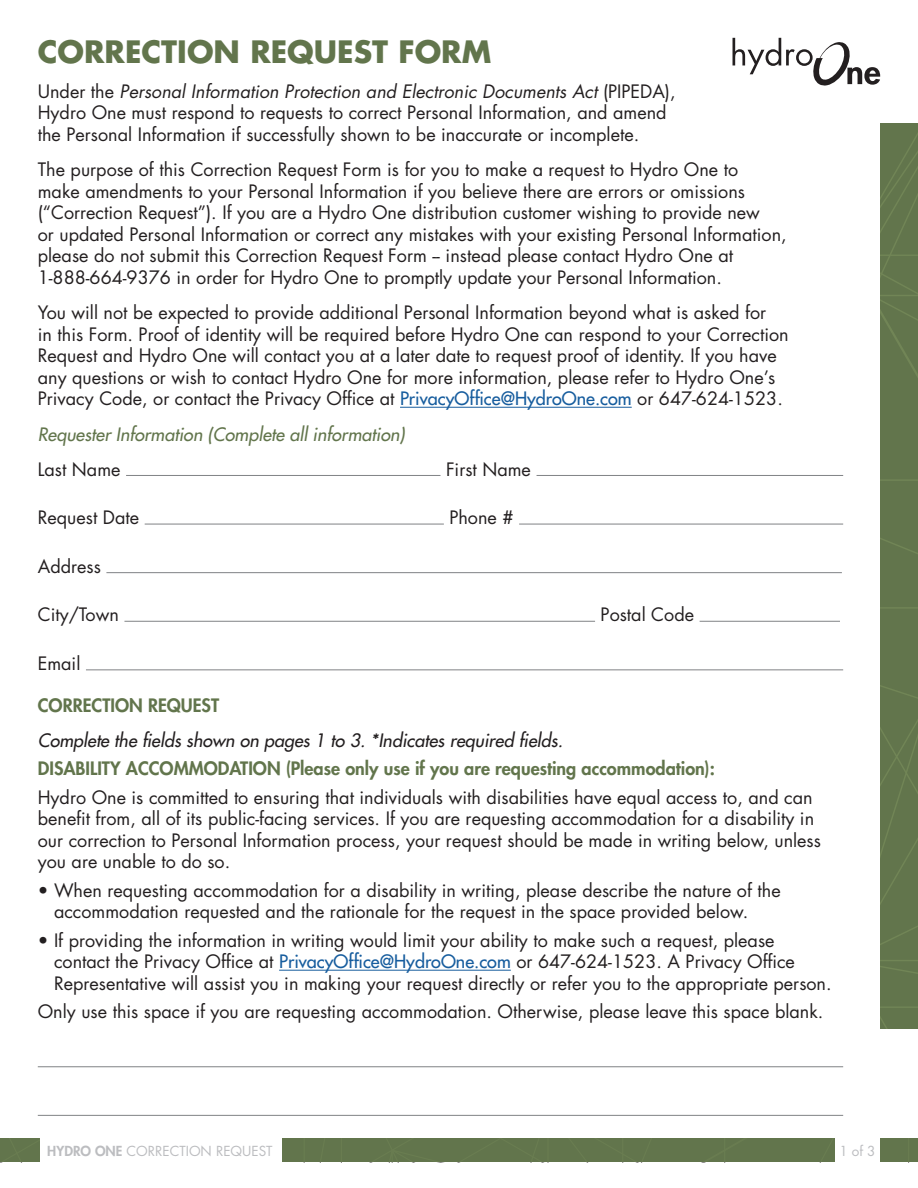
<style>
.page{position:relative;width:918px;height:1188px;background:#fff}
.page>*{position:absolute;margin:0;border:0;box-sizing:border-box;transform-origin:0 0}
.t1{font:700 30px "Futura Std";color:#62754c}
.t2{font:18px/21.6px "Futura Std";color:#231f20}
.t3{font:800 18px "Futura Std";color:#62754c}
.t4{font:italic 500 18px "Futura Std";color:#231f20}
.t5{font:italic 500 18px "Futura Std";color:#62754c}
.t6{font:13.5px "Futura Std";color:#bcbdc0}
.s1{font-style:italic}
.s2{font-weight:500;color:#175d9e}
.s3{font-weight:800}
</style>
<div class="page">
<div style="left:282px;top:1138px;width:552px;height:24px;background:#62754c"></div>
<svg style="left:0;top:1138px;width:39px;height:24px"></svg>
<svg style="left:880px;top:1138px;width:38px;height:24px"></svg>
<div style="left:880px;top:123px;width:38px;height:905px;background:#62754c"></div>
<svg style="left:733px;top:38px;width:147px;height:48px"></svg>
<hr style="left:400px;top:407px;width:232px;height:1px;background:#175d9e">
<hr style="left:279px;top:970px;width:232px;height:1px;background:#175d9e">
<hr style="left:126px;top:475px;width:314px;height:1px;background:#808285">
<hr style="left:537px;top:475px;width:306px;height:1px;background:#808285">
<hr style="left:145px;top:524px;width:299px;height:1px;background:#808285">
<hr style="left:519px;top:524px;width:324px;height:1px;background:#808285">
<hr style="left:106px;top:572px;width:736px;height:1px;background:#808285">
<hr style="left:124px;top:621px;width:471px;height:1px;background:#808285">
<hr style="left:700px;top:621px;width:140px;height:1px;background:#808285">
<hr style="left:86px;top:670px;width:757px;height:1px;background:#808285">
<hr style="left:38px;top:1067px;width:805px;height:1px;background:#808285">
<hr style="left:38px;top:1115px;width:805px;height:1px;background:#808285">
<h1 class="t1" style="left:38px;top:31px;width:455px">CORRECTION REQUEST FORM</h1>
<p class="t2" style="left:38px;top:80px;width:639px">Under the <span class="s1">Personal Information Protection and Electronic Documents Act</span> (PIPEDA),<br>Hydro One must respond to requests to correct Personal Information, and amend the Personal Information if successfully shown to be inaccurate or incomplete.</p>
<p class="t2" style="left:38px;top:159px;width:750px">The purpose of this Correction Request Form is for you to make a request to Hydro One to<br>make amendments to your Personal Information if you believe there are errors or omissions (“Correction Request”). If you are a Hydro One distribution customer wishing to provide new<br>or updated Personal Information or correct any mistakes with your existing Personal Information, please do not submit this Correction Request Form -- instead please contact Hydro One at 1-888-664-9376 in order for Hydro One to promptly update your Personal Information.</p>
<p class="t2" style="left:38px;top:302px;width:752px">You will not be expected to provide additional Personal Information beyond what is asked for<br>in this Form. Proof of identity will be required before Hydro One can respond to your Correction Request and Hydro One will contact you at a later date to request proof of identity. If you have any questions or wish to contact Hydro One for more information, please refer to Hydro One’s Privacy Code, or contact the Privacy Office at <span class="s2">PrivacyOffice@HydroOne.com</span> or 647-624-1523.</p>
<p class="t5" style="left:38px;top:423px;width:369px">Requester Information (Complete all information)</p>
<p class="t2" style="left:38px;top:458px;width:84px">Last Name</p>
<p class="t2" style="left:446px;top:458px;width:86px">First Name</p>
<p class="t2" style="left:38px;top:507px;width:103px">Request Date</p>
<p class="t2" style="left:449px;top:507px;width:66px">Phone #</p>
<p class="t2" style="left:38px;top:556px;width:65px">Address</p>
<p class="t2" style="left:38px;top:604px;width:83px">City/Town</p>
<p class="t2" style="left:601px;top:604px;width:95px">Postal Code</p>
<p class="t2" style="left:38px;top:653px;width:44px">Email</p>
<p class="t3" style="left:38px;top:694px;width:183px">CORRECTION REQUEST</p>
<p class="t4" style="left:38px;top:729px;width:527px">Complete the fields shown on pages 1 to 3. *Indicates required fields.</p>
<p class="t3" style="left:38px;top:757px;width:679px">DISABILITY ACCOMMODATION (Please only use if you are requesting accommodation):</p>
<p class="t2" style="left:38px;top:786px;width:785px">Hydro One is committed to ensuring that individuals with disabilities have equal access to, and can benefit from, all of its public-facing services. If you are requesting accommodation for a disability in our correction to Personal Information process, your request should be made in writing below, unless you are unable to do so.</p>
<p class="t2" style="left:54px;top:880px;width:728px;text-indent:-16px">• When requesting accommodation for a disability in writing, please describe the nature of the accommodation requested and the rationale for the request in the space provided below.</p>
<p class="t2" style="left:54px;top:930px;width:779px;text-indent:-16px">• If providing the information in writing would limit your ability to make such a request, please contact the Privacy Office at <span class="s2">PrivacyOffice@HydroOne.com</span> or 647-624-1523. A Privacy Office<br>Representative will assist you in making your request directly or refer you to the appropriate person.</p>
<p class="t2" style="left:38px;top:1001px;width:787px">Only use this space if you are requesting accommodation. Otherwise, please leave this space blank.</p>
<p class="t6" style="left:47px;top:1143px;width:227px"><span class="s3">HYDRO ONE</span> CORRECTION REQUEST</p>
<p class="t6" style="left:839px;top:1142px;width:38px">1 of 3</p>
</div>
